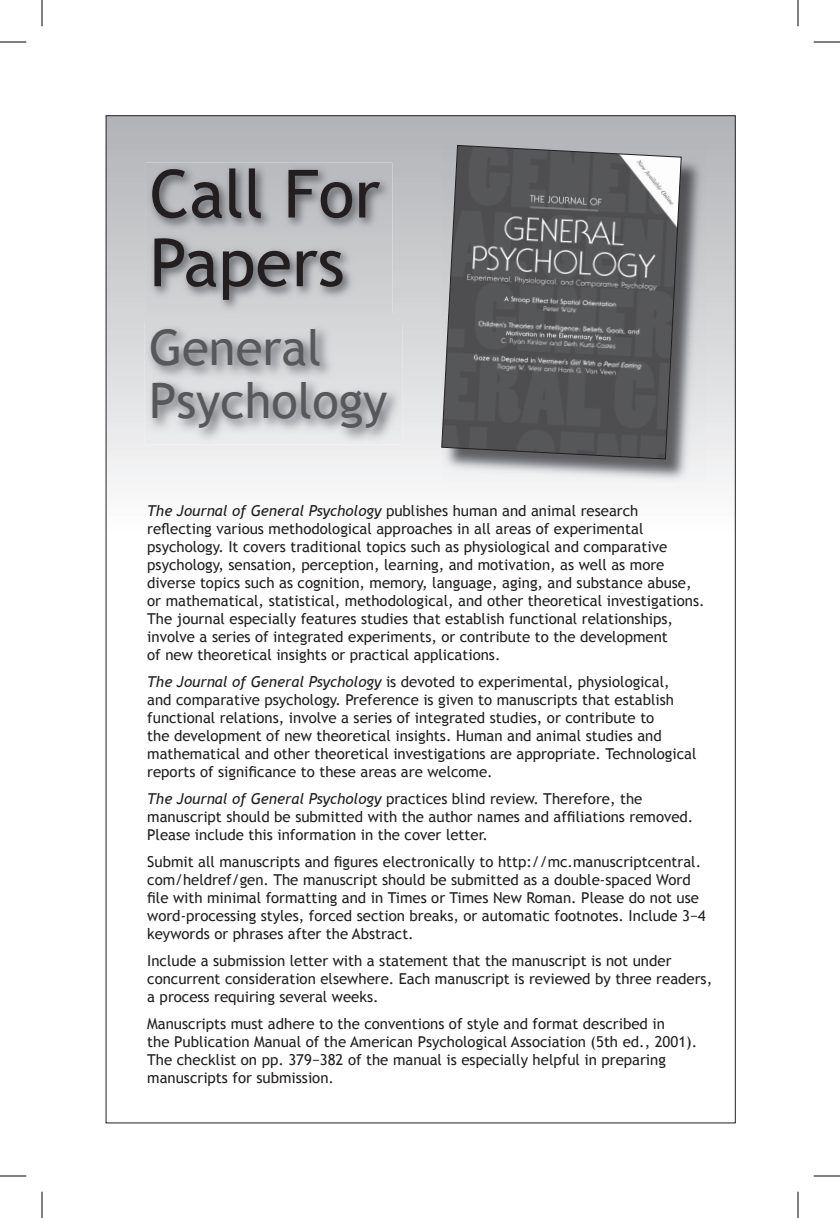
<style>
.page{position:relative;width:840px;height:1218px;background:#fff}
.page>*{position:absolute;margin:0;border:0;box-sizing:border-box;transform-origin:0 0}
.t1{font:66.5px/68.8px "Trebuchet MS";color:#231f20}
.t2{font:49px/52.9px "Trebuchet MS";color:#57585a}
.t3{font:15.05px/18px "Trebuchet MS";color:#231f20}
.s1{font-style:italic}
</style>
<div class="page">
<svg style="left:108px;top:117px;width:626px;height:366px"></svg>
<img style="left:442px;top:146px;width:263px;height:337px">
<svg style="left:441px;top:145px;width:241px;height:315px;background:#646466"></svg>
<img style="left:145px;top:323px;width:257px;height:121px">
<img style="left:146px;top:163px;width:246px;height:150px">
<svg style="left:0;top:42px;width:26px;height:1px"></svg>
<svg style="left:814px;top:42px;width:26px;height:1px"></svg>
<svg style="left:0;top:1176px;width:26px;height:1px"></svg>
<svg style="left:814px;top:1176px;width:26px;height:1px"></svg>
<svg style="left:42px;top:0;width:1px;height:26px"></svg>
<svg style="left:42px;top:1192px;width:1px;height:26px"></svg>
<svg style="left:798px;top:0;width:1px;height:26px"></svg>
<svg style="left:798px;top:1192px;width:1px;height:26px"></svg>
<h1 class="t1" style="left:150px;top:160px;width:232px">Call For<br>Papers</h1>
<h2 class="t2" style="left:149px;top:322px;width:240px">General<br>Psychology</h2>
<p class="t3" style="left:147px;top:501px;width:559px"><span class="s1">The Journal of General Psychology</span> publishes human and animal research reflecting various methodological approaches in all areas of experimental psychology. It covers traditional topics such as physiological and comparative psychology, sensation, perception, learning, and motivation, as well as more diverse topics such as cognition, memory, language, aging, and substance abuse, or mathematical, statistical, methodological, and other theoretical investigations.<br>The journal especially features studies that establish functional relationships, involve a series of integrated experiments, or contribute to the development<br>of new theoretical insights or practical applications.</p>
<p class="t3" style="left:147px;top:673px;width:551px"><span class="s1">The Journal of General Psychology</span> is devoted to experimental, physiological, and comparative psychology. Preference is given to manuscripts that establish functional relations, involve a series of integrated studies, or contribute to<br>the development of new theoretical insights. Human and animal studies and mathematical and other theoretical investigations are appropriate. Technological reports of significance to these areas are welcome.</p>
<p class="t3" style="left:147px;top:790px;width:548px"><span class="s1">The Journal of General Psychology</span> practices blind review. Therefore, the manuscript should be submitted with the author names and affiliations removed.<br>Please include this information in the cover letter.</p>
<p class="t3" style="left:147px;top:853px;width:560px">Submit all manuscripts and figures electronically to http://mc.manuscriptcentral. com/heldref/gen. The manuscript should be submitted as a double-spaced Word file with minimal formatting and in Times or Times New Roman. Please do not use word-processing styles, forced section breaks, or automatic footnotes. Include 3 −4 keywords or phrases after the Abstract.</p>
<p class="t3" style="left:147px;top:952px;width:566px">Include a submission letter with a statement that the manuscript is not under concurrent consideration elsewhere. Each manuscript is reviewed by three readers, a process requiring several weeks.</p>
<p class="t3" style="left:147px;top:1015px;width:552px">Manuscripts must adhere to the conventions of style and format described in<br>the Publication Manual of the American Psychological Association (5th ed., 2001).<br>The checklist on pp. 379−382 of the manual is especially helpful in preparing manuscripts for submission.</p>
</div>
